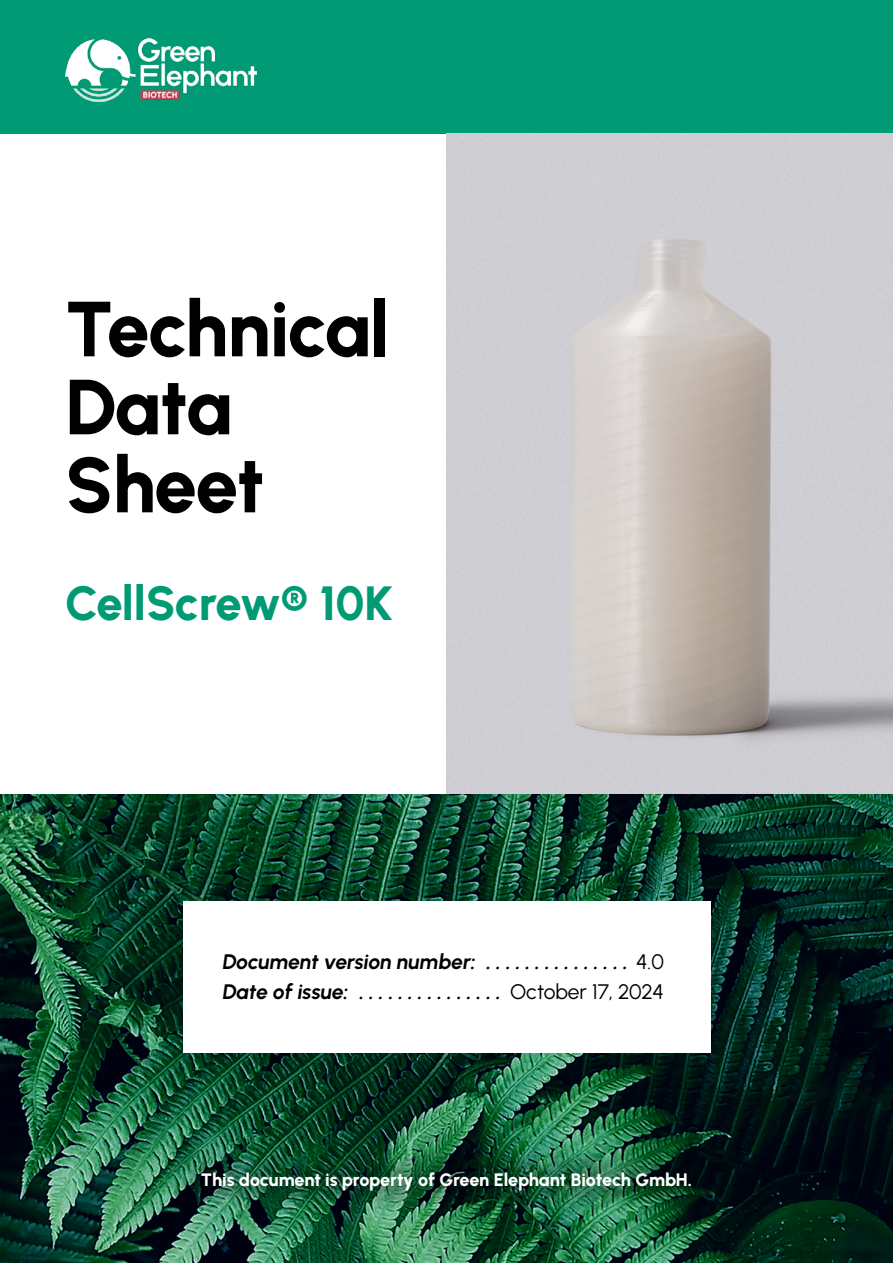
<style>
.page{position:relative;width:893px;height:1263px;background:#fff}
.page>*{position:absolute;margin:0;border:0;box-sizing:border-box;transform-origin:0 0}
.t1{font:800 78px/78px "Urbanist";letter-spacing:-.02em;color:#000}
.t2{font:800 48px "Urbanist";letter-spacing:-.01em;color:#009b74}
.t3{font:italic 21px/30px "Urbanist";letter-spacing:-.01em;color:#000}
.t4{font:800 18px "Urbanist";letter-spacing:-.01em;color:#fff}
.s1{font-style:normal}
</style>
<div class="page">
<div style="left:0;top:0;width:893px;height:134px;background:#009b74"></div>
<img style="left:446px;top:134px;width:447px;height:660px">
<img style="left:0;top:794px;width:893px;height:469px">
<img style="left:65px;top:39px;width:192px;height:63px">
<div style="left:183px;top:901px;width:527px;height:151px;background:#fff"></div>
<div style="left:175px;top:1145px;width:542px;height:72px;background:#000;opacity:.46"></div>
<h1 class="t1" style="left:65px;top:288px;width:326px">Technical<br>Data<br>Sheet</h1>
<h2 class="t2" style="left:65px;top:572px;width:329px">CellScrew® 10K</h2>
<p class="t3" style="left:223px;top:946px;width:442px">Document version number: . . . . . . . . . . . . . . <span class="s1">4.0<br></span>Date of issue: . . . . . . . . . . . . . . . <span class="s1">October 17, 2024</span></p>
<p class="t4" style="left:201px;top:1168px;width:493px">This document is property of Green Elephant Biotech GmbH.</p>
</div>
